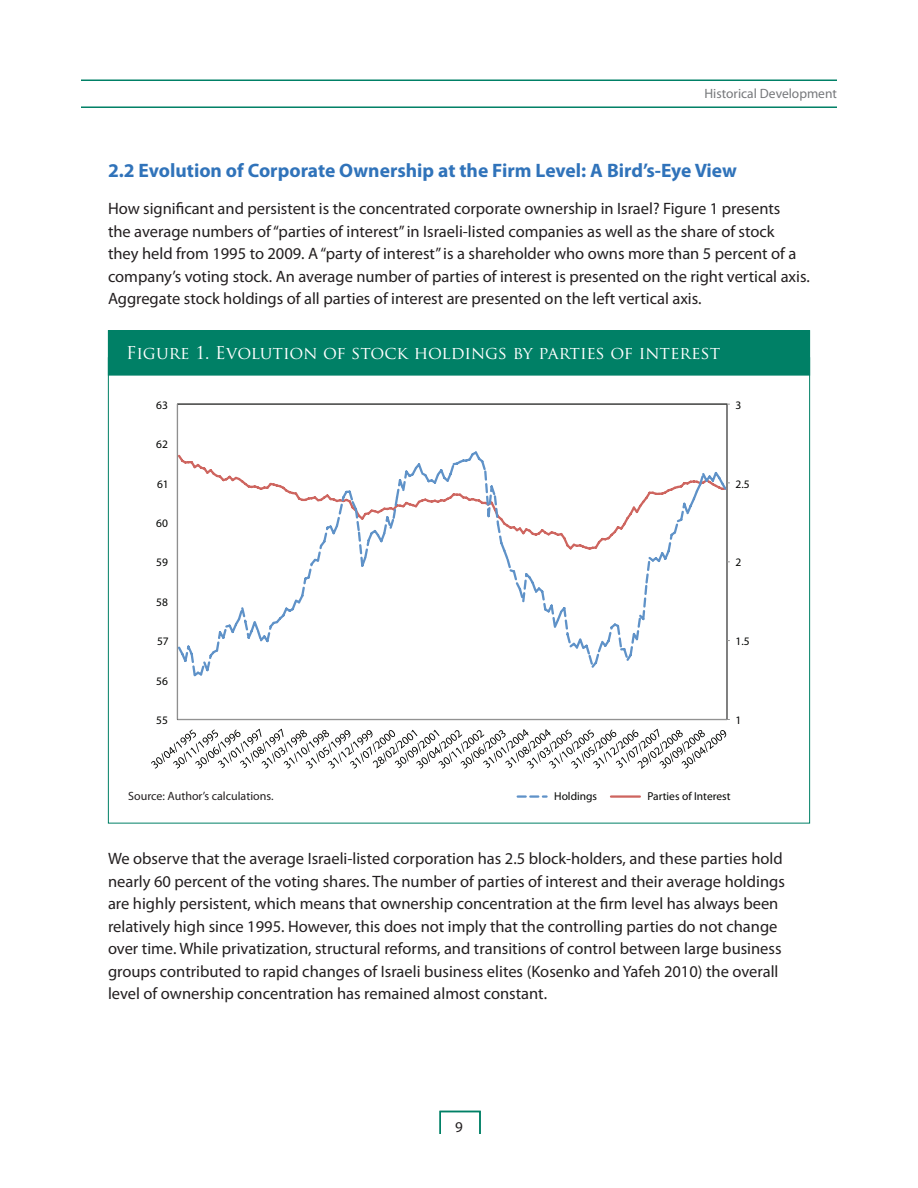
<style>
.page{position:relative;width:918px;height:1188px;background:#fff}
.page>*{position:absolute;margin:0;border:0;box-sizing:border-box;transform-origin:0 0}
.t1{font:700 19.5px "Myriad Pro";color:#3073ba}
.t2{font:17.25px "Trajan Pro";color:#fff}
.t3{font:16.5px/22.5px "Myriad Pro";color:#231f20}
.t4{font:15px "Myriad Pro";color:#231f20}
.t5{font:13.5px "Myriad Pro";color:#76787b}
.t6{font:12px "Myriad Pro";color:#231f20}
.t7{font:11.4px "Myriad Pro";color:#040503}
</style>
<div class="page">
<hr style="left:81px;top:106px;width:756px;height:2px;background:#008066">
<hr style="left:81px;top:80px;width:756px;height:1px;background:#008066">
<div style="left:440px;top:1111px;width:41px;height:24px;border:2px solid #008066"></div>
<hr style="left:727px;top:404px;width:1px;height:316px;background:#939393">
<hr style="left:177px;top:404px;width:1px;height:316px;background:#939393">
<hr style="left:177px;top:719px;width:550px;height:1px;background:#939393">
<svg style="left:178px;top:450px;width:550px;height:228px"></svg>
<svg style="left:151px;top:729px;width:575px;height:40px"></svg>
<svg style="left:518px;top:795px;width:29px;height:3px"></svg>
<hr style="left:611px;top:795px;width:29px;height:3px;background:#ce655f">
<div style="left:108px;top:331px;width:702px;height:44px;background:#008066"></div>
<div style="left:108px;top:330px;width:702px;height:45px;border:1px solid #008066"></div>
<p class="t5" style="left:704px;top:85px;width:134px">Historical Development</p>
<p class="t1" style="left:108px;top:157px;width:630px">2.2 Evolution of Corporate Ownership at the Firm Level: A Bird’s-Eye View</p>
<p class="t3" style="left:108px;top:197px;width:703px">How significant and persistent is the concentrated corporate ownership in Israel? Figure 1 presents<br>the average numbers of “parties of interest” in Israeli-listed companies as well as the share of stock<br>they held from 1995 to 2009. A “party of interest” is a shareholder who owns more than 5 percent of a company’s voting stock. An average number of parties of interest is presented on the right vertical axis.<br>Aggregate stock holdings of all parties of interest are presented on the left vertical axis.</p>
<p class="t2" style="left:126px;top:342px;width:595px">Figure 1. Evolution of stock holdings by parties of interest</p>
<p class="t7" style="left:156px;top:398px;width:13px">63</p>
<p class="t7" style="left:156px;top:437px;width:13px">62</p>
<p class="t7" style="left:157px;top:477px;width:13px">61</p>
<p class="t7" style="left:156px;top:516px;width:13px">60</p>
<p class="t7" style="left:156px;top:556px;width:13px">59</p>
<p class="t7" style="left:156px;top:595px;width:13px">58</p>
<p class="t7" style="left:157px;top:634px;width:13px">57</p>
<p class="t7" style="left:156px;top:674px;width:13px">56</p>
<p class="t7" style="left:156px;top:713px;width:13px">55</p>
<p class="t7" style="left:736px;top:398px;width:7px">3</p>
<p class="t7" style="left:736px;top:477px;width:16px">2.5</p>
<p class="t7" style="left:736px;top:556px;width:7px">2</p>
<p class="t7" style="left:736px;top:634px;width:16px">1.5</p>
<p class="t7" style="left:736px;top:713px;width:7px">1</p>
<p class="t6" style="left:128px;top:789px;width:147px">Source: Author’s calculations.</p>
<p class="t7" style="left:554px;top:789px;width:44px">Holdings</p>
<p class="t7" style="left:648px;top:789px;width:84px">Parties of Interest</p>
<p class="t3" style="left:108px;top:847px;width:678px">We observe that the average Israeli-listed corporation has 2.5 block-holders, and these parties hold nearly 60 percent of the voting shares. The number of parties of interest and their average holdings are highly persistent, which means that ownership concentration at the firm level has always been relatively high since 1995. However, this does not imply that the controlling parties do not change over time. While privatization, structural reforms, and transitions of control between large business groups contributed to rapid changes of Israeli business elites (Kosenko and Yafeh 2010) the overall level of ownership concentration has remained almost constant.</p>
<p class="t4" style="left:455px;top:1117px;width:9px">9</p>
</div>
